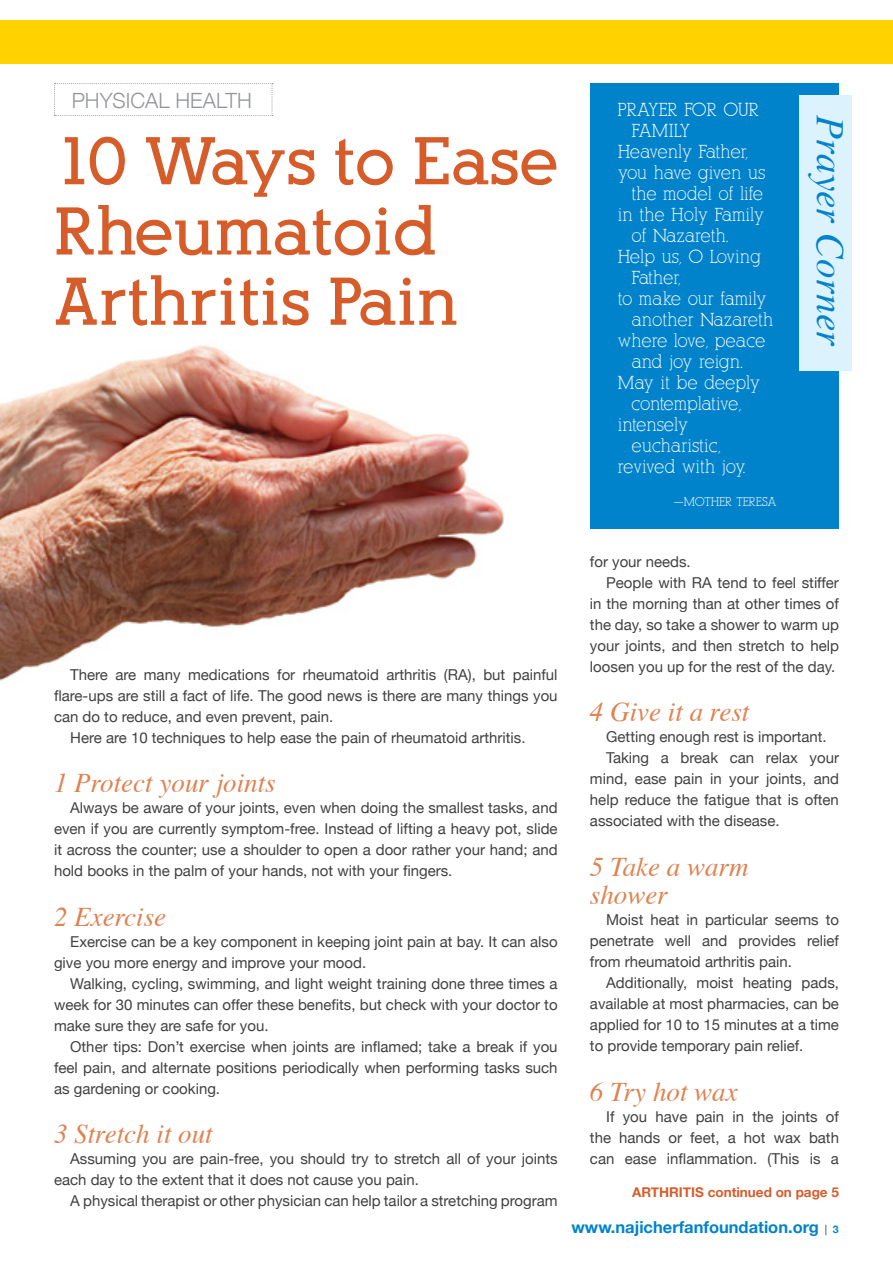
<style>
.page{position:relative;width:893px;height:1263px;background:#fff}
.page>*{position:absolute;margin:0;border:0;box-sizing:border-box;transform-origin:0 0}
.t1{font:700 66px/70.2px "Alexandria FLF";color:#d65c2a}
.t2{font:italic 39px "Times";color:#0083ca}
.t3{font:italic 27px/28.5px "Times";color:#df8251}
.t4{font:300 21px "Helvetica Neue";color:#939598}
.t5{font:18.45px "Alexandria FLF";color:#fff}
.t6{font:18.45px "Alexandria FLF";letter-spacing:-.03em;color:#fff}
.t7{font:18.45px "Alexandria FLF";letter-spacing:-.02em;color:#fff}
.t8{font:700 16.5px "Helvetica Neue";color:#0083ca}
.t9{font:15px/21px "Helvetica Neue";color:#414042;text-align:justify}
.t10{font:700 13.5px "Helvetica Neue";color:#d65c2a}
.t11{font:12.45px "Alexandria FLF";color:#fff}
.s1{font-weight:300;font-size:10.5px;color:#000}
.s2{font-size:10.5px}
</style>
<div class="page">
<div style="left:0;top:21px;width:893px;height:43px;background:#ffd200"></div>
<svg style="left:54px;top:83px;width:219px;height:33px"></svg>
<div style="left:590px;top:83px;width:249px;height:446px;background:#0083ca"></div>
<img style="left:0;top:345px;width:504px;height:336px">
<div style="left:799px;top:95px;width:52px;height:276px;background:#dcf2fd"></div>
<h3 class="t4" style="left:72px;top:88px;width:182px">PHYSICAL HEALTH</h3>
<h1 class="t1" style="left:54px;top:127px;width:505px">10 Ways to Ease<br>Rheumatoid<br>Arthritis Pain</h1>
<p class="t5" style="left:618px;top:100px;width:142px">PRAYER FOR OUR</p>
<p class="t5" style="left:631px;top:120px;width:60px">FAMILY</p>
<p class="t7" style="left:618px;top:141px;width:132px">Heavenly Father,</p>
<p class="t6" style="left:618px;top:162px;width:149px">you have given us</p>
<p class="t5" style="left:631px;top:183px;width:133px">the model of life</p>
<p class="t5" style="left:618px;top:204px;width:148px">in the Holy Family</p>
<p class="t5" style="left:631px;top:225px;width:99px">of Nazareth.</p>
<p class="t5" style="left:618px;top:246px;width:145px">Help us, O Loving</p>
<p class="t5" style="left:631px;top:267px;width:51px">Father,</p>
<p class="t5" style="left:618px;top:288px;width:150px">to make our family</p>
<p class="t5" style="left:631px;top:309px;width:143px">another Nazareth</p>
<p class="t5" style="left:618px;top:330px;width:149px">where love, peace</p>
<p class="t5" style="left:631px;top:351px;width:113px">and joy reign.</p>
<p class="t5" style="left:618px;top:372px;width:144px">May it be deeply</p>
<p class="t6" style="left:631px;top:393px;width:112px">contemplative,</p>
<p class="t5" style="left:618px;top:414px;width:72px">intensely</p>
<p class="t5" style="left:631px;top:435px;width:91px">eucharistic,</p>
<p class="t5" style="left:618px;top:456px;width:129px">revived with joy.</p>
<p class="t11" style="left:673px;top:495px;width:105px">—MOTHER TERESA</p>
<h2 class="t2" style="left:864px;top:115px;width:232px;rotate:90deg">Prayer Corner</h2>
<p class="t9" style="left:70px;top:664px;width:489px">There are many medications for rheumatoid arthritis (RA), but painful</p>
<p class="t9" style="left:54px;top:685px;width:505px">flare-ups are still a fact of life. The good news is there are many things you</p>
<p class="t9" style="left:54px;top:706px;width:281px">can do to reduce, and even prevent, pain.</p>
<p class="t9" style="left:70px;top:727px;width:457px">Here are 10 techniques to help ease the pain of rheumatoid arthritis.</p>
<h3 class="t3" style="left:54px;top:767px;width:223px">1 Protect your joints</h3>
<p class="t9" style="left:54px;top:797px;width:505px;text-indent:16px">Always be aware of your joints, even when doing the smallest tasks, and even if you are currently symptom-free. Instead of lifting a heavy pot, slide it across the counter; use a shoulder to open a door rather your hand; and hold books in the palm of your hands, not with your fingers.</p>
<h3 class="t3" style="left:54px;top:901px;width:114px">2 Exercise</h3>
<p class="t9" style="left:54px;top:931px;width:505px;text-indent:16px">Exercise can be a key component in keeping joint pain at bay. It can also give you more energy and improve your mood.</p>
<p class="t9" style="left:54px;top:973px;width:505px;text-indent:16px">Walking, cycling, swimming, and light weight training done three times a week for 30 minutes can offer these benefits, but check with your doctor to make sure they are safe for you.</p>
<p class="t9" style="left:54px;top:1036px;width:505px;text-indent:16px">Other tips: Don’t exercise when joints are inflamed; take a break if you feel pain, and alternate positions periodically when performing tasks such as gardening or cooking.</p>
<h3 class="t3" style="left:54px;top:1118px;width:160px">3 Stretch it out</h3>
<p class="t9" style="left:54px;top:1148px;width:505px;text-indent:16px">Assuming you are pain-free, you should try to stretch all of your joints each day to the extent that it does not cause you pain.</p>
<p class="t9" style="left:70px;top:1190px;width:489px">A physical therapist or other physician can help tailor a stretching program</p>
<p class="t9" style="left:590px;top:550px;width:102px">for your needs.</p>
<p class="t9" style="left:606px;top:571px;width:234px">People with RA tend to feel stiffer</p>
<p class="t9" style="left:590px;top:592px;width:251px">in the morning than at other times of</p>
<p class="t9" style="left:590px;top:613px;width:251px">the day, so take a shower to warm up</p>
<p class="t9" style="left:590px;top:634px;width:251px">your joints, and then stretch to help</p>
<p class="t9" style="left:590px;top:655px;width:247px">loosen you up for the rest of the day.</p>
<h3 class="t3" style="left:590px;top:696px;width:161px">4 Give it a rest</h3>
<p class="t9" style="left:606px;top:726px;width:222px">Getting enough rest is important.</p>
<p class="t9" style="left:606px;top:747px;width:234px">Taking a break can relax your</p>
<p class="t9" style="left:590px;top:768px;width:251px">mind, ease pain in your joints, and</p>
<p class="t9" style="left:590px;top:789px;width:250px">help reduce the fatigue that is often</p>
<p class="t9" style="left:590px;top:810px;width:191px">associated with the disease.</p>
<h3 class="t3" style="left:590px;top:851px;width:160px">5 Take a warm shower</h3>
<p class="t9" style="left:590px;top:909px;width:251px;text-indent:16px">Moist heat in particular seems to penetrate well and provides relief from rheumatoid arthritis pain.</p>
<p class="t9" style="left:590px;top:972px;width:251px;text-indent:16px">Additionally, moist heating pads, available at most pharmacies, can be applied for 10 to 15 minutes at a time to provide temporary pain relief.</p>
<h3 class="t3" style="left:590px;top:1076px;width:149px">6 Try hot wax</h3>
<p class="t9" style="left:590px;top:1105px;width:251px;text-indent:16px">If you have pain in the joints of the hands or feet, a hot wax bath can ease inflammation. (This is a</p>
<p class="t10" style="left:632px;top:1184px;width:208px">ARTHRITIS continued on page 5</p>
<p class="t8" style="left:571px;top:1217px;width:269px">www.najicherfanfoundation.org <span class="s1">|</span> <span class="s2">3</span></p>
</div>
